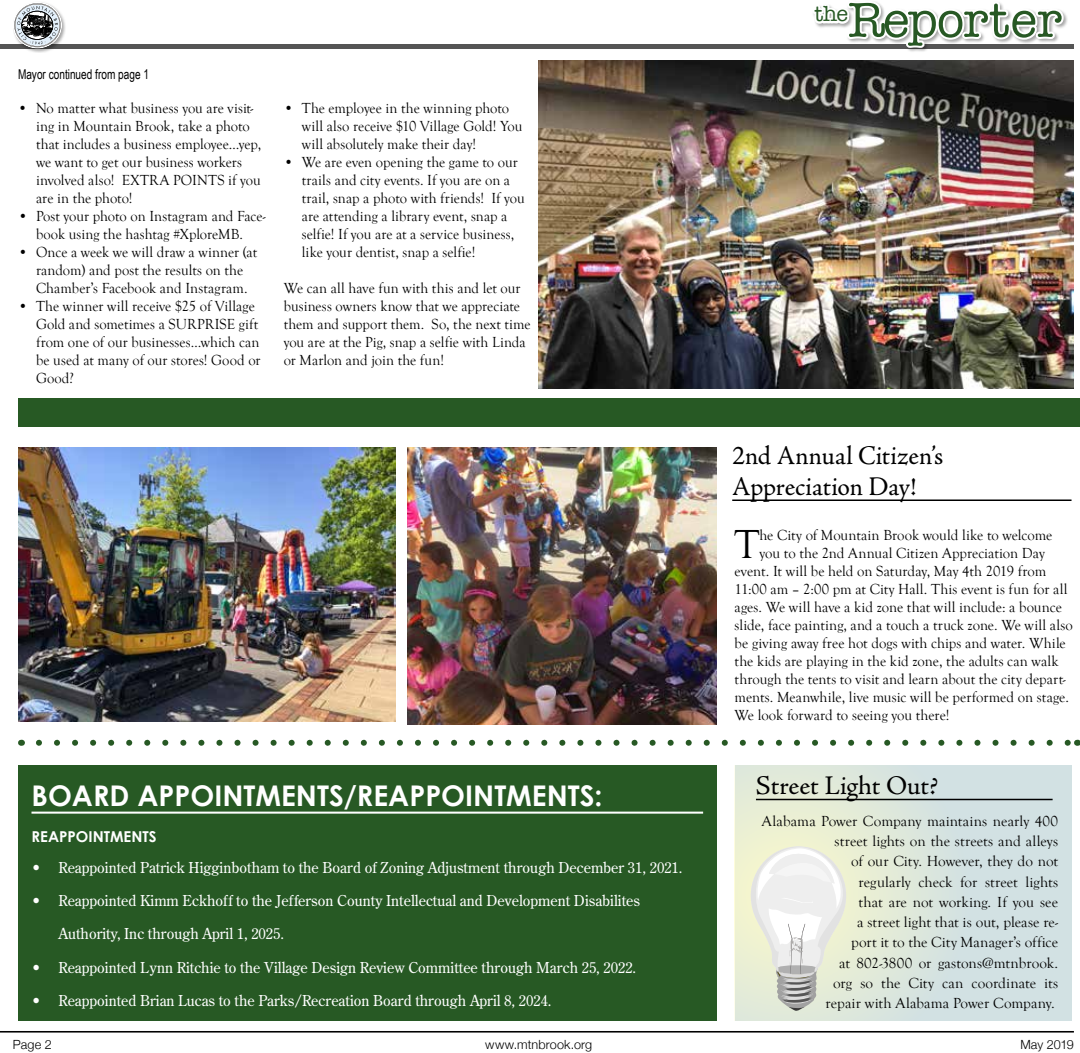
<style>
.page{position:relative;width:1080px;height:1053px;background:#fff}
.page>*{position:absolute;margin:0;border:0;box-sizing:border-box;transform-origin:0 0}
.t1{font:50.55px "American Typewriter";letter-spacing:-.02em;color:#275824}
.t2{font:41.7px "Goudy Old Style T";color:#000}
.t3{font:700 28.5px "Century Gothic";color:#fff}
.t4{font:27px/31.5px "Adobe Jenson Pro";color:#000}
.t5{font:22.05px "American Typewriter";color:#275824}
.t6{font:15px/18px "Goudy Old Style T";letter-spacing:.005em;color:#000}
.t7{font:15px "Century Old Style Std";color:#fff}
.t8{font:700 15px "Century Gothic";color:#fff}
.t9{font:13.5px "Arial Narrow";color:#000;scale:.91 1}
.t10{font:300 12.6px "Helvetica Neue";letter-spacing:.01em;color:#000}
</style>
<div class="page">
<hr style="left:0;top:45px;width:1074px;height:4px;background:#555">
<div style="left:812px;top:0;width:257px;height:53px;background:#fff"></div>
<svg style="left:809px;top:2px;width:258px;height:49px"></svg>
<div style="left:13px;top:1px;width:54px;height:52px;background:#000;opacity:.35"></div>
<svg style="left:13px;top:2px;width:49px;height:47px"></svg>
<hr style="left:0;top:1031px;width:1074px;height:2px;background:#000">
<div style="left:18px;top:765px;width:699px;height:256px;background:#275924"></div>
<hr style="left:32px;top:812px;width:671px;height:2px;background:#fff">
<div style="left:18px;top:398px;width:1062px;height:29px;background:#275924"></div>
<img style="left:538px;top:61px;width:536px;height:328px">
<img style="left:18px;top:448px;width:377px;height:274px">
<img style="left:408px;top:448px;width:309px;height:276px">
<hr style="left:732px;top:500px;width:340px;height:1px;background:#000">
<div style="left:735px;top:765px;width:337px;height:256px;background:#d2e1e3"></div>
<svg style="left:735px;top:765px;width:233px;height:256px;fill:#dfe8da"></svg>
<svg style="left:751px;top:846px;width:97px;height:165px"></svg>
<hr style="left:756px;top:799px;width:297px;height:1px;background:#000">
<svg style="left:39px;top:740px;width:1029px;height:6px"></svg>
<p class="t9" style="left:18px;top:65px;width:145px">Mayor continued from page 1</p>
<p class="t6" style="left:36px;top:99px;width:227px;text-indent:-18px">• No matter what business you are visit&shy;ing in Mountain Brook, take a photo that includes a business employee…yep, we want to get our business workers involved also! EXTRA POINTS if you are in the photo!</p>
<p class="t6" style="left:18px;top:207px;width:249px;text-align:center">• Post your photo on Instagram and Face&shy;book using the hashtag #XploreMB.</p>
<p class="t6" style="left:18px;top:243px;width:241px;text-align:center">• Once a week we will draw a winner (at random) and post the results on the<br>Chamber’s Facebook and Instagram.</p>
<p class="t6" style="left:36px;top:297px;width:226px;text-indent:-18px">• The winner will receive $25 of Village<br>Gold and sometimes a SURPRISE gift from one of our businesses…which can be used at many of our stores! Good or<br>Good?</p>
<p class="t6" style="left:302px;top:99px;width:222px;text-indent:-18px">• The employee in the winning photo will also receive $10 Village Gold! You will absolutely make their day!</p>
<p class="t6" style="left:302px;top:153px;width:224px;text-indent:-18px">• We are even opening the game to our trails and city events. If you are on a trail, snap a photo with friends! If you are attending a library event, snap a selfie! If you are at a service business, like your dentist, snap a selfie!</p>
<p class="t6" style="left:284px;top:279px;width:248px">We can all have fun with this and let our business owners know that we appreciate them and support them. So, the next time you are at the Pig, snap a selfie with Linda or Marlon and join the fun!</p>
<h3 class="t3" style="left:32px;top:777px;width:573px">BOARD APPOINTMENTS/REAPPOINTMENTS:</h3>
<p class="t8" style="left:32px;top:827px;width:127px">REAPPOINTMENTS</p>
<p class="t7" style="left:32px;top:858px;width:653px">• Reappointed Patrick Higginbotham to the Board of Zoning Adjustment through December 31, 2021.</p>
<p class="t7" style="left:32px;top:891px;width:610px">• Reappointed Kimm Eckhoff to the Jefferson County Intellectual and Development Disabilites</p>
<p class="t7" style="left:59px;top:924px;width:227px">Authority, Inc through April 1, 2025.</p>
<p class="t7" style="left:32px;top:957px;width:606px">• Reappointed Lynn Ritchie to the Village Design Review Committee through March 25, 2022.</p>
<p class="t7" style="left:32px;top:991px;width:522px">• Reappointed Brian Lucas to the Parks/Recreation Board through April 8, 2024.</p>
<h3 class="t5" style="left:814px;top:-3px;width:35px">the</h3>
<h1 class="t1" style="left:848px;top:-19px;width:215px">Reporter</h1>
<h3 class="t4" style="left:732px;top:440px;width:213px">2nd Annual Citizen’s<br>Appreciation Day!</h3>
<h2 class="t2" style="left:735px;top:522px;width:26px">T</h2>
<p class="t6" style="left:760px;top:526px;width:294px">he City of Mountain Brook would like to welcome</p>
<p class="t6" style="left:760px;top:544px;width:287px">you to the 2nd Annual Citizen Appreciation Day</p>
<p class="t6" style="left:735px;top:562px;width:313px">event. It will be held on Saturday, May 4th 2019 from</p>
<p class="t6" style="left:735px;top:580px;width:334px">11:00 am – 2:00 pm at City Hall. This event is fun for all</p>
<p class="t6" style="left:735px;top:598px;width:329px">ages. We will have a kid zone that will include: a bounce</p>
<p class="t6" style="left:735px;top:616px;width:340px">slide, face painting, and a touch a truck zone. We will also</p>
<p class="t6" style="left:735px;top:634px;width:333px">be giving away free hot dogs with chips and water. While</p>
<p class="t6" style="left:735px;top:652px;width:326px">the kids are playing in the kid zone, the adults can walk</p>
<p class="t6" style="left:735px;top:670px;width:332px">through the tents to visit and learn about the city depart-</p>
<p class="t6" style="left:735px;top:688px;width:336px">ments. Meanwhile, live music will be performed on stage.</p>
<p class="t6" style="left:735px;top:706px;width:216px">We look forward to seeing you there!</p>
<h3 class="t4" style="left:756px;top:771px;width:183px">Street Light Out?</h3>
<p class="t6" style="left:762px;top:811px;width:298px;line-height:20.2px;text-align:right">Alabama Power Company maintains nearly 400 street lights on the streets and alleys<br>of our City. However, they do not<br>regularly check for street lights<br>that are not working. If you see<br>a street light that is out, please re-<br>port it to the City Manager’s office<br>at 802-3800 or gastons@mtnbrook.<br>org so the City can coordinate its<br>repair with Alabama Power Company.</p>
<p class="t10" style="left:13px;top:1034px;width:40px">Page 2</p>
<p class="t10" style="left:485px;top:1034px;width:109px">www.mtnbrook.org</p>
<p class="t10" style="left:1020px;top:1034px;width:55px">May 2019</p>
</div>
